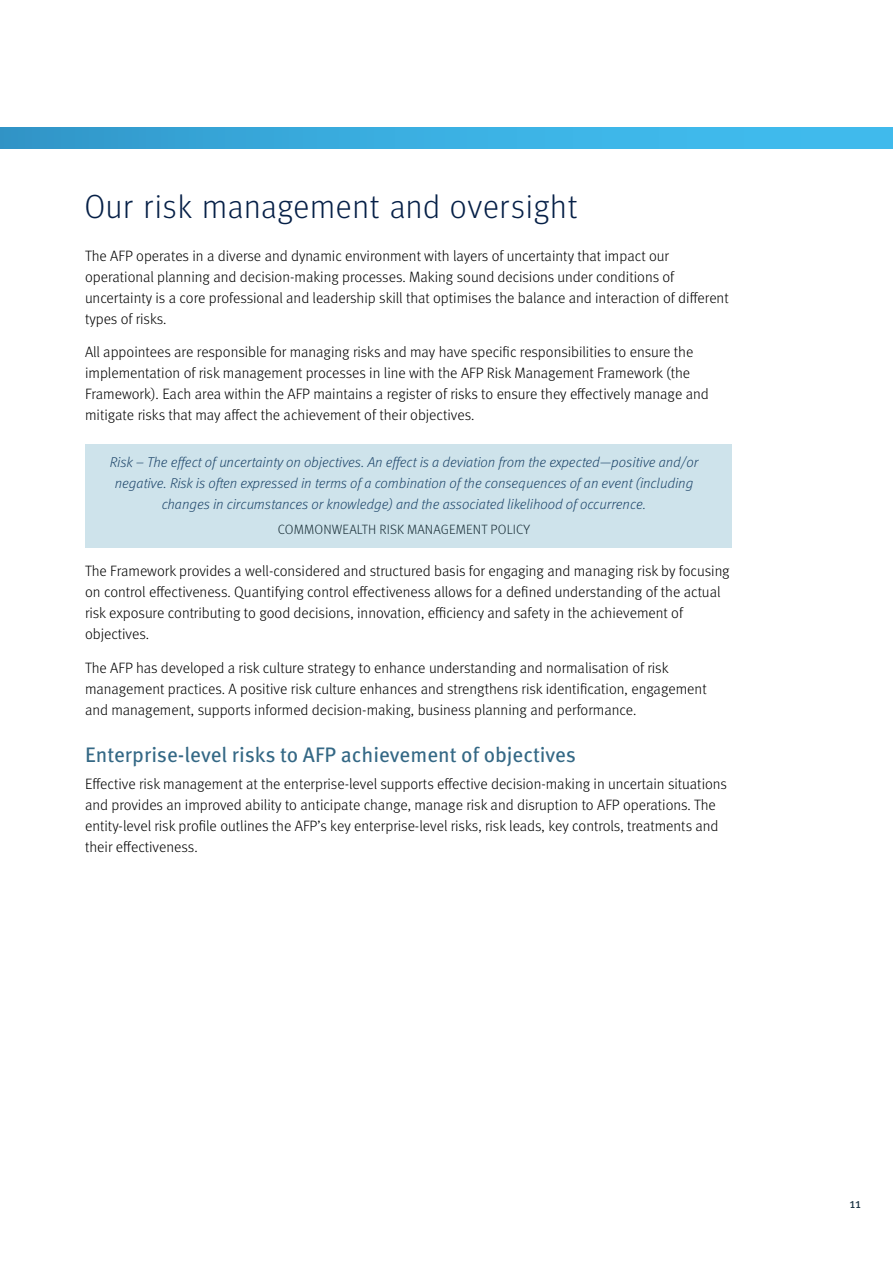
<style>
.page{position:relative;width:893px;height:1263px;background:#fff}
.page>*{position:absolute;margin:0;border:0;box-sizing:border-box;transform-origin:0 0}
.t1{font:300 33px "Meta Headline OT";letter-spacing:.06em;color:#062047}
.t2{font:21px "Meta OT";color:#346885}
.t3{font:300 15px/21px "Meta OT";color:#000}
.t4{font:italic 300 14.25px/21px "Meta OT";color:#062047;text-align:center}
.t5{font:300 13.5px "Meta OT";letter-spacing:.01em;color:#000}
.t6{font:13.5px "Meta OT";color:#1e3646}
</style>
<div class="page">
<div style="left:0;top:128px;width:893px;height:21px;background:linear-gradient(to right,#329acc,#42c1f3)"></div>
<div style="left:85px;top:444px;width:646px;height:103px;background:#cee3eb"></div>
<h2 class="t1" style="left:85px;top:187px;width:494px">Our risk management and oversight</h2>
<p class="t3" style="left:85px;top:245px;width:645px">The AFP operates in a diverse and dynamic environment with layers of uncertainty that impact our operational planning and decision-making processes. Making sound decisions under conditions of uncertainty is a core professional and leadership skill that optimises the balance and interaction of different types of risks.</p>
<p class="t3" style="left:85px;top:342px;width:625px">All appointees are responsible for managing risks and may have specific responsibilities to ensure the implementation of risk management processes in line with the AFP Risk Management Framework (the Framework). Each area within the AFP maintains a register of risks to ensure they effectively manage and mitigate risks that may affect the achievement of their objectives.</p>
<p class="t4" style="left:110px;top:452px;width:590px">Risk – The effect of uncertainty on objectives. An effect is a deviation from the expected—positive and/or negative. Risk is often expressed in terms of a combination of the consequences of an event (including changes in circumstances or knowledge) and the associated likelihood of occurrence.</p>
<p class="t5" style="left:278px;top:521px;width:254px">COMMONWEALTH RISK MANAGEMENT POLICY</p>
<p class="t3" style="left:85px;top:561px;width:646px">The Framework provides a well-considered and structured basis for engaging and managing risk by focusing on control effectiveness. Quantifying control effectiveness allows for a defined understanding of the actual risk exposure contributing to good decisions, innovation, efficiency and safety in the achievement of objectives.</p>
<p class="t3" style="left:85px;top:658px;width:623px">The AFP has developed a risk culture strategy to enhance understanding and normalisation of risk management practices. A positive risk culture enhances and strengthens risk identification, engagement and management, supports informed decision-making, business planning and performance.</p>
<h3 class="t2" style="left:85px;top:741px;width:492px">Enterprise-level risks to AFP achievement of objectives</h3>
<p class="t3" style="left:85px;top:774px;width:643px">Effective risk management at the enterprise-level supports effective decision-making in uncertain situations and provides an improved ability to anticipate change, manage risk and disruption to AFP operations. The entity-level risk profile outlines the AFP’s key enterprise-level risks, risk leads, key controls, treatments and their effectiveness.</p>
<p class="t6" style="left:849px;top:1195px;width:13px">11</p>
</div>
